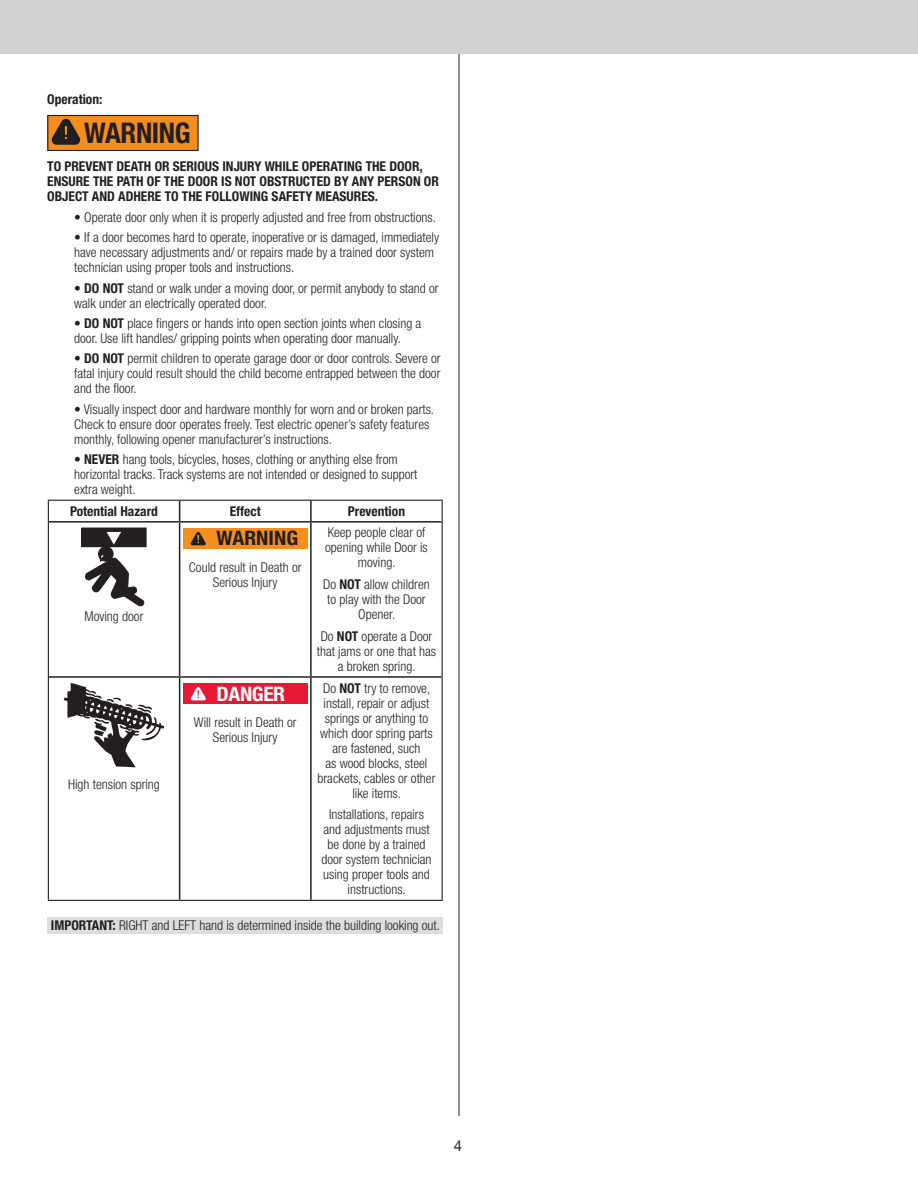
<style>
.page{position:relative;width:918px;height:1188px;background:#fff}
.page>*{position:absolute;margin:0;border:0;box-sizing:border-box;transform-origin:0 0}
.Warning{font:700 condensed 28.5px "Helvetica Neue LT Std";letter-spacing:-.015em;color:#231f20}
.t1{font:700 condensed 19.95px "Helvetica Neue LT Std";color:#231f20;scale:1.07 1}
.t2{font:700 condensed 19.95px "Helvetica Neue LT Std";letter-spacing:-.02em;color:#fff;scale:1.07 1}
.t3{font:15px "Helvetica Neue LT Std";color:#231f20}
.List_-_Bullet{font:300 condensed 13.5px/15px "Helvetica Neue LT Std";color:#231f20}
.Body_Table{font:300 condensed 13.5px/15px "Helvetica Neue LT Std";color:#231f20;text-align:center}
.Warning_Body_Text{font:700 condensed 13.5px/15px "Helvetica Neue LT Std";color:#231f20}
.Note{font:300 condensed 13.5px "Helvetica Neue LT Std";color:#231f20}
.Heading_Table{font:700 condensed 13.5px "Helvetica Neue LT Std";color:#231f20}
.Body{font:700 condensed 13.5px "Helvetica Neue LT Std";color:#231f20}
.s1{font-weight:700}
</style>
<div class="page">
<hr style="left:459px;top:0;width:1px;height:1116px;background:#231f20">
<div style="left:0;top:0;width:918px;height:54px;background:#d1d2d4"></div>
<div style="left:48px;top:116px;width:150px;height:34px;background:#f68e1e"></div>
<div style="left:47px;top:115px;width:152px;height:36px;border:1px solid #231f20"></div>
<svg style="left:52px;top:119px;width:28px;height:26px"></svg>
<hr style="left:48px;top:500px;width:132px;height:1px;background:#231f20">
<svg style="left:48px;top:501px;width:1px;height:21px"></svg>
<hr style="left:180px;top:500px;width:131px;height:1px;background:#231f20">
<hr style="left:311px;top:500px;width:132px;height:1px;background:#231f20">
<svg style="left:442px;top:501px;width:1px;height:21px"></svg>
<hr style="left:48px;top:522px;width:1px;height:155px;background:#231f20">
<hr style="left:442px;top:522px;width:1px;height:155px;background:#231f20">
<hr style="left:48px;top:677px;width:1px;height:223px;background:#231f20">
<hr style="left:442px;top:677px;width:1px;height:223px;background:#231f20">
<hr style="left:48px;top:900px;width:132px;height:1px;background:#231f20">
<hr style="left:180px;top:900px;width:131px;height:1px;background:#231f20">
<hr style="left:311px;top:900px;width:132px;height:1px;background:#231f20">
<svg style="left:179px;top:501px;width:1px;height:20px"></svg>
<hr style="left:310px;top:501px;width:2px;height:20px;background:#231f20">
<hr style="left:49px;top:521px;width:131px;height:2px;background:#231f20">
<hr style="left:180px;top:521px;width:131px;height:2px;background:#231f20">
<hr style="left:179px;top:523px;width:1px;height:153px;background:#231f20">
<hr style="left:311px;top:521px;width:131px;height:2px;background:#231f20">
<hr style="left:310px;top:523px;width:2px;height:153px;background:#231f20">
<hr style="left:49px;top:676px;width:131px;height:2px;background:#231f20">
<hr style="left:180px;top:676px;width:131px;height:2px;background:#231f20">
<hr style="left:179px;top:678px;width:1px;height:222px;background:#231f20">
<hr style="left:311px;top:676px;width:131px;height:2px;background:#231f20">
<hr style="left:310px;top:678px;width:2px;height:222px;background:#231f20">
<div style="left:82px;top:528px;width:64px;height:19px;background:#231f20"></div>
<svg style="left:85px;top:531px;width:59px;height:75px"></svg>
<div style="left:183px;top:528px;width:125px;height:21px;background:#f68e1e"></div>
<svg style="left:191px;top:532px;width:15px;height:13px"></svg>
<svg style="left:64px;top:683px;width:100px;height:84px"></svg>
<div style="left:183px;top:683px;width:125px;height:21px;background:#e51836"></div>
<svg style="left:191px;top:687px;width:15px;height:13px"></svg>
<div style="left:48px;top:917px;width:395px;height:17px;background:#dcdddf"></div>
<p class="Body" style="left:47px;top:91px;width:57px">Operation:</p>
<p class="Warning" style="left:84px;top:116px;width:108px">WARNING</p>
<p class="Warning_Body_Text" style="left:47px;top:159px;width:393px">TO PREVENT DEATH OR SERIOUS INJURY WHILE OPERATING THE DOOR,<br>ENSURE THE PATH OF THE DOOR IS NOT OBSTRUCTED BY ANY PERSON OR<br>OBJECT AND ADHERE TO THE FOLLOWING SAFETY MEASURES.</p>
<p class="List_-_Bullet" style="left:74px;top:209px;width:363px">• Operate door only when it is properly adjusted and free from obstructions.</p>
<p class="List_-_Bullet" style="left:74px;top:230px;width:366px">• If a door becomes hard to operate, inoperative or is damaged, immediately have necessary adjustments and/ or repairs made by a trained door system technician using proper tools and instructions.</p>
<p class="List_-_Bullet" style="left:74px;top:280px;width:366px">• <span class="s1">DO NOT</span> stand or walk under a moving door, or permit anybody to stand or walk under an electrically operated door.</p>
<p class="List_-_Bullet" style="left:74px;top:316px;width:349px">• <span class="s1">DO NOT</span> place fingers or hands into open section joints when closing a door. Use lift handles/ gripping points when operating door manually.</p>
<p class="List_-_Bullet" style="left:74px;top:351px;width:368px;text-align:justify">• <span class="s1">DO NOT</span> permit children to operate garage door or door controls. Severe or fatal injury could result should the child become entrapped between the door and the floor.</p>
<p class="List_-_Bullet" style="left:74px;top:401px;width:361px">• Visually inspect door and hardware monthly for worn and or broken parts.<br>Check to ensure door operates freely. Test electric opener’s safety features monthly, following opener manufacturer’s instructions.</p>
<p class="List_-_Bullet" style="left:74px;top:452px;width:345px">• <span class="s1">NEVER</span> hang tools, bicycles, hoses, clothing or anything else from horizontal tracks. Track systems are not intended or designed to support extra weight.</p>
<p class="Heading_Table" style="left:70px;top:503px;width:89px">Potential Hazard</p>
<p class="Heading_Table" style="left:230px;top:503px;width:32px">Effect</p>
<p class="Heading_Table" style="left:348px;top:503px;width:59px">Prevention</p>
<p class="Body_Table" style="left:85px;top:609px;width:60px">Moving door</p>
<p class="t1" style="left:217px;top:526px;width:78px">WARNING</p>
<p class="Body_Table" style="left:189px;top:559px;width:114px">Could result in Death or<br>Serious Injury</p>
<p class="Body_Table" style="left:325px;top:525px;width:104px">Keep people clear of opening while Door is moving.</p>
<p class="Body_Table" style="left:323px;top:577px;width:108px">Do <span class="s1">NOT</span> allow children to play with the Door<br>Opener.</p>
<p class="Body_Table" style="left:317px;top:629px;width:121px">Do <span class="s1">NOT</span> operate a Door that jams or one that has a broken spring.</p>
<p class="Body_Table" style="left:318px;top:680px;width:119px">Do <span class="s1">NOT</span> try to remove, install, repair or adjust springs or anything to which door spring parts are fastened, such<br>as wood blocks, steel brackets, cables or other like items.</p>
<p class="Body_Table" style="left:321px;top:807px;width:112px">Installations, repairs and adjustments must be done by a trained door system technician using proper tools and instructions.</p>
<p class="Note" style="left:51px;top:918px;width:391px"><span class="s1">IMPORTANT:</span> RIGHT and LEFT hand is determined inside the building looking out.</p>
<p class="t2" style="left:217px;top:681px;width:66px">DANGER</p>
<p class="Body_Table" style="left:194px;top:714px;width:104px">Will result in Death or<br>Serious Injury</p>
<p class="Body_Table" style="left:68px;top:777px;width:93px">High tension spring</p>
<p class="t3" style="left:454px;top:1137px;width:10px">4</p>
</div>
